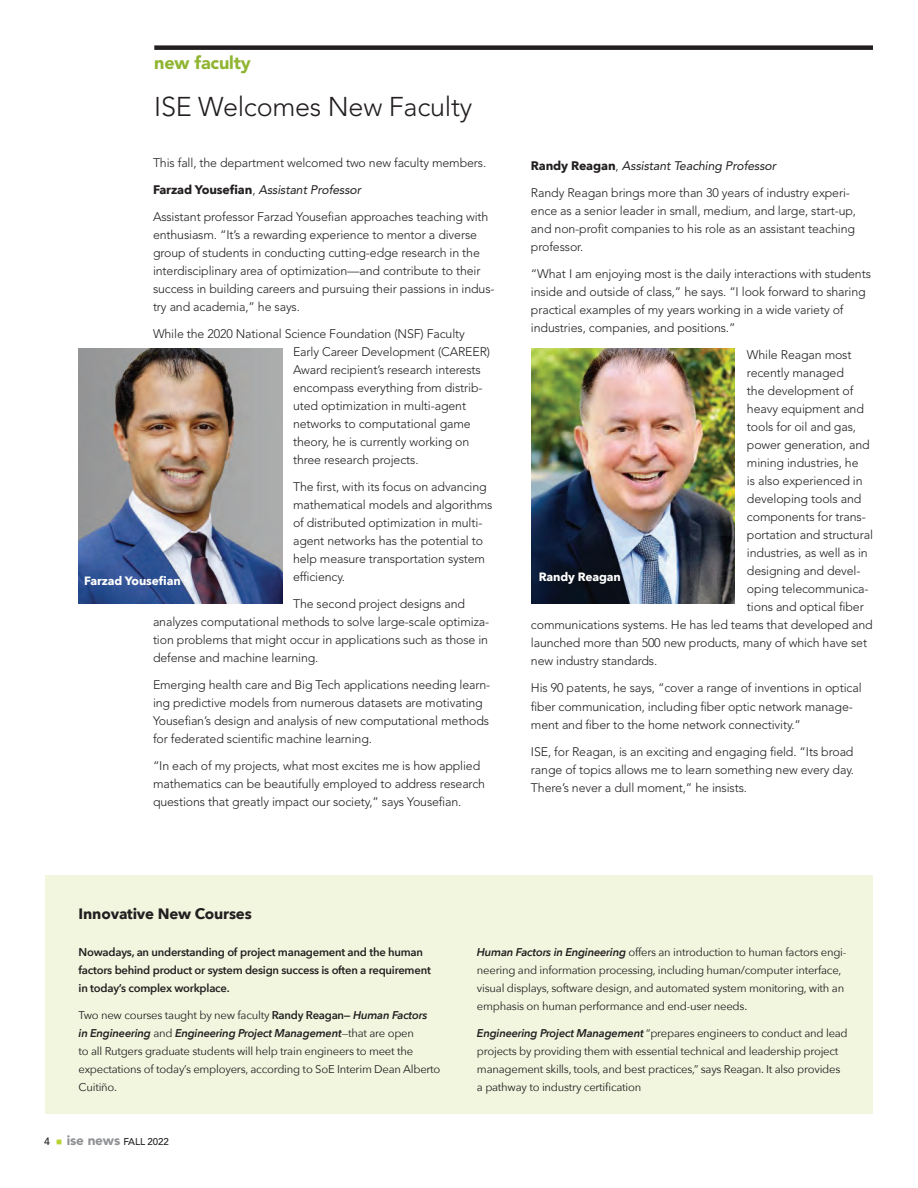
<style>
.page{position:relative;width:918px;height:1188px;background:#fff}
.page>*{position:absolute;margin:0;border:0;box-sizing:border-box;transform-origin:0 0}
._18_22_Headline_styl{font:300 27px "Avenir LT Std";letter-spacing:-.01em;color:#231f20}
.Small_item_head{font:900 18px "Avenir LT Std";letter-spacing:-.01em;color:#90b531}
._12_16_Heavy_Head{font:700 15px "Avenir Next";letter-spacing:-.01em;color:#231f20}
.Body_Text{font:300 12.3px/18px "Avenir LT Std";letter-spacing:-.01em;color:#231f20}
.Body_Text-2{font:italic 12.3px "Avenir LT Std";letter-spacing:-.01em;color:#231f20}
.Body_Text-3{font:700 12px "Avenir Next";letter-spacing:-.01em;color:#fff}
.Narrow_col_text_7_5{font:11.25px/18px "Avenir Next";letter-spacing:-.02em;color:#231f20}
.Narrow_col_text_7_5-2{font:600 11.25px/18px "Avenir Next";letter-spacing:-.02em;color:#231f20}
.t1{font:500 10.5px "Avenir LT Std";color:#231f20}
.t2{font:500 9.75px "Avenir LT Std";letter-spacing:-.01em;color:#231f20}
.s1{font-family:"Avenir Next";font-weight:700;font-style:normal}
.s2{font-weight:300;font-style:normal}
.s3{font-weight:600}
.s4{font-weight:600;font-style:italic}
.s5{font-family:"Universal Newswith Comm Pi";font-weight:400;font-size:6px;color:#b8d432}
.s6{font-weight:900;font-size:13.5px;color:#919295}
</style>
<div class="page">
<div style="left:45px;top:876px;width:828px;height:238px;background:#f2f6df"></div>
<div style="left:154px;top:45px;width:719px;height:5px;background:#231f20"></div>
<img style="left:79px;top:348px;width:204px;height:256px">
<img style="left:531px;top:348px;width:204px;height:256px">
<p class="Small_item_head" style="left:154px;top:52px;width:98px">new faculty</p>
<p class="_18_22_Headline_styl" style="left:154px;top:91px;width:319px">ISE Welcomes New Faculty</p>
<p class="Body_Text" style="left:153px;top:154px;width:335px">This fall, the department welcomed two new faculty members.</p>
<p class="Body_Text-2" style="left:153px;top:183px;width:210px"><span class="s1">Farzad Yousefian</span><span class="s2">,</span> Assistant Professor</p>
<p class="Body_Text" style="left:153px;top:208px;width:343px">Assistant professor Farzad Yousefian approaches teaching with enthusiasm. “It’s a rewarding experience to mentor a diverse group of students in conducting cutting-edge research in the interdisciplinary area of optimization—and contribute to their success in building careers and pursuing their passions in indus&shy;try and academia,” he says.</p>
<p class="Body_Text" style="left:293px;top:325px;width:199px;text-indent:-140px">While the 2020 National Science Foundation (NSF) Faculty Early Career Development (CAREER)<br>Award recipient’s research interests encompass everything from distrib&shy;uted optimization in multi-agent networks to computational game theory, he is currently working on three research projects.</p>
<p class="Body_Text" style="left:293px;top:478px;width:201px">The first, with its focus on advancing mathematical models and algorithms of distributed optimization in multi&shy;agent networks has the potential to help measure transportation system efficiency.</p>
<p class="Body_Text" style="left:153px;top:595px;width:338px;text-indent:140px">The second project designs and analyzes computational methods to solve large-scale optimiza&shy;tion problems that might occur in applications such as those in defense and machine learning.</p>
<p class="Body_Text" style="left:153px;top:676px;width:339px">Emerging health care and Big Tech applications needing learn&shy;ing predictive models from numerous datasets are motivating Yousefian’s design and analysis of new computational methods for federated scientific machine learning.</p>
<p class="Body_Text" style="left:153px;top:757px;width:334px">“In each of my projects, what most excites me is how applied mathematics can be beautifully employed to address research questions that greatly impact our society,” says Yousefian.</p>
<p class="Body_Text-2" style="left:531px;top:159px;width:247px"><span class="s1">Randy Reagan</span><span class="s2">,</span> Assistant Teaching Professor</p>
<p class="Body_Text" style="left:531px;top:184px;width:327px">Randy Reagan brings more than 30 years of industry experi&shy;ence as a senior leader in small, medium, and large, start-up, and non-profit companies to his role as an assistant teaching professor.</p>
<p class="Body_Text" style="left:531px;top:265px;width:342px">“What I am enjoying most is the daily interactions with students inside and outside of class,” he says. “I look forward to sharing practical examples of my years working in a wide variety of industries, companies, and positions.”</p>
<p class="Body_Text" style="left:747px;top:346px;width:106px">While Reagan most</p>
<p class="Body_Text" style="left:747px;top:364px;width:98px">recently managed</p>
<p class="Body_Text" style="left:747px;top:382px;width:108px">the development of</p>
<p class="Body_Text" style="left:747px;top:400px;width:118px">heavy equipment and</p>
<p class="Body_Text" style="left:747px;top:418px;width:111px">tools for oil and gas,</p>
<p class="Body_Text" style="left:747px;top:436px;width:124px">power generation, and</p>
<p class="Body_Text" style="left:747px;top:454px;width:113px">mining industries, he</p>
<p class="Body_Text" style="left:747px;top:472px;width:117px">is also experienced in</p>
<p class="Body_Text" style="left:747px;top:490px;width:116px">developing tools and</p>
<p class="Body_Text" style="left:747px;top:508px;width:120px">components for trans-</p>
<p class="Body_Text" style="left:747px;top:526px;width:128px">portation and structural</p>
<p class="Body_Text" style="left:747px;top:544px;width:122px">industries, as well as in</p>
<p class="Body_Text" style="left:747px;top:562px;width:115px">designing and devel-</p>
<p class="Body_Text" style="left:747px;top:580px;width:123px">oping telecommunica-</p>
<p class="Body_Text" style="left:747px;top:598px;width:118px">tions and optical fiber</p>
<p class="Body_Text" style="left:531px;top:616px;width:343px">communications systems. He has led teams that developed and</p>
<p class="Body_Text" style="left:531px;top:634px;width:338px">launched more than 500 new products, many of which have set</p>
<p class="Body_Text" style="left:531px;top:652px;width:128px">new industry standards.</p>
<p class="Body_Text" style="left:531px;top:679px;width:332px">His 90 patents, he says, “cover a range of inventions in optical fiber communication, including fiber optic network manage&shy;ment and fiber to the home network connectivity.”</p>
<p class="Body_Text" style="left:531px;top:742px;width:325px;text-align:justify">ISE, for Reagan, is an exciting and engaging field. “Its broad range of topics allows me to learn something new every day.<br>There’s never a dull moment,” he insists.</p>
<p class="Body_Text-3" style="left:84px;top:571px;width:98px">Farzad Yousefian</p>
<p class="Body_Text-3" style="left:539px;top:567px;width:84px">Randy Reagan</p>
<p class="_12_16_Heavy_Head" style="left:79px;top:900px;width:175px">Innovative New Courses</p>
<p class="Narrow_col_text_7_5-2" style="left:79px;top:943px;width:354px">Nowadays, an understanding of project management and the human factors behind product or system design success is often a requirement in today’s complex workplace.</p>
<p class="Narrow_col_text_7_5" style="left:79px;top:1006px;width:363px">Two new courses taught by new faculty <span class="s3">Randy Reagan—</span> <span class="s4">Human Factors<br>in Engineering</span> and <span class="s4">Engineering Project Management</span>—that are open<br>to all Rutgers graduate students will help train engineers to meet the expectations of today’s employers, according to SoE Interim Dean Alberto Cuitiño.</p>
<p class="t1" style="left:44px;top:1136px;width:19px">4 <span class="s5">m</span></p>
<p class="t2" style="left:67px;top:1136px;width:104px"><span class="s6">ise news</span> FALL 2022</p>
<p class="Narrow_col_text_7_5" style="left:477px;top:943px;width:371px"><span class="s4">Human Factors in Engineering</span> offers an introduction to human factors engi&shy;neering and information processing, including human/computer interface, visual displays, software design, and automated system monitoring, with an emphasis on human performance and end-user needs.</p>
<p class="Narrow_col_text_7_5" style="left:477px;top:1024px;width:372px"><span class="s4">Engineering Project Management</span> “prepares engineers to conduct and lead projects by providing them with essential technical and leadership project management skills, tools, and best practices,” says Reagan. It also provides a pathway to industry certification</p>
</div>
